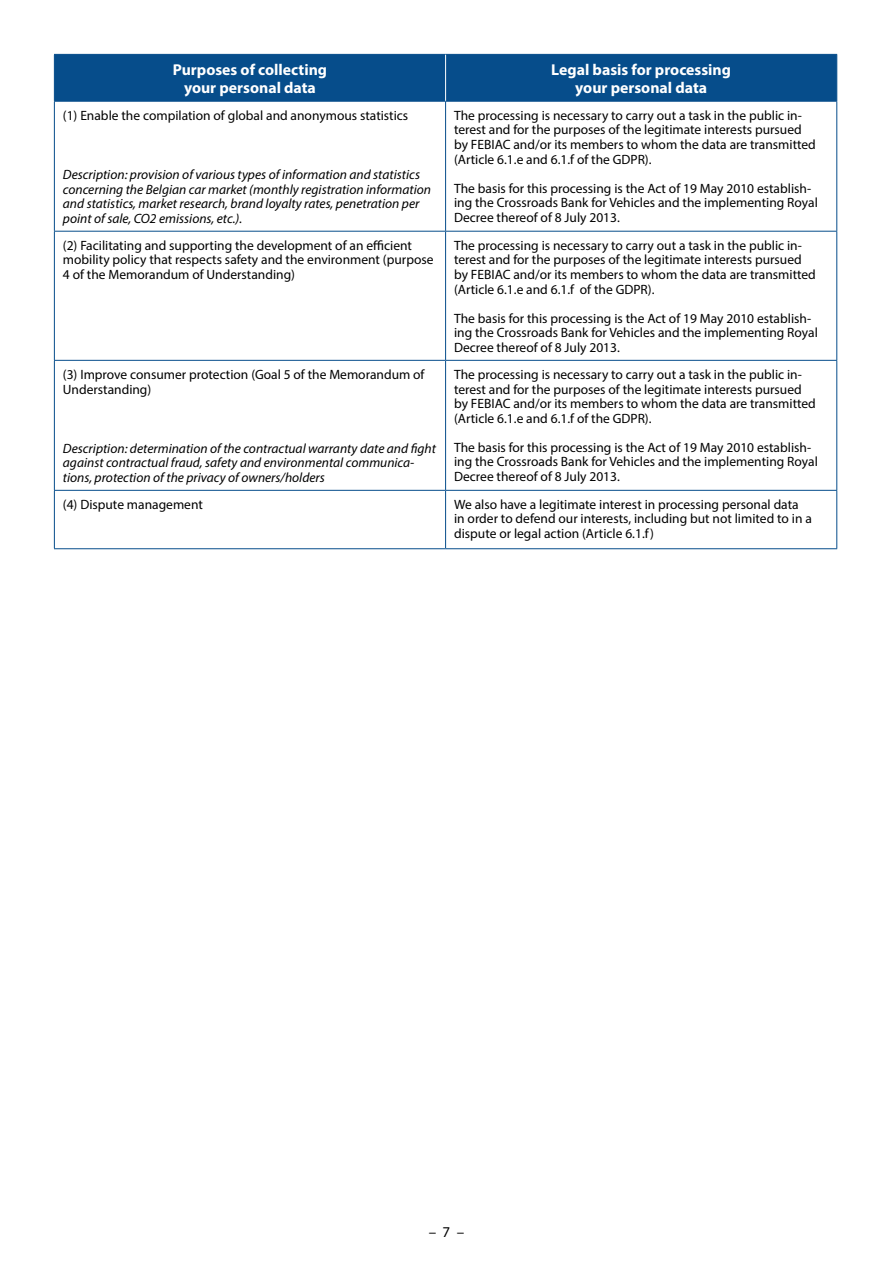
<style>
.page{position:relative;width:893px;height:1263px;background:#fff}
.page>*{position:absolute;margin:0;border:0;box-sizing:border-box;transform-origin:0 0}
.t1{font:700 15.75px/18px "Myriad Pro";color:#fff;text-align:center}
.t2{font:15px "Myriad Pro";color:#000}
.t3{font:13.5px/14.5px "Myriad Pro";color:#000}
.t4{font:italic 13.5px/14.5px "Myriad Pro";color:#000}
</style>
<div class="page">
<div style="left:55px;top:55px;width:781px;height:46px;background:#064d8b"></div>
<hr style="left:54px;top:54px;width:392px;height:1px;background:#064d8b">
<hr style="left:54px;top:55px;width:1px;height:46px;background:#064d8b">
<hr style="left:446px;top:54px;width:391px;height:1px;background:#064d8b">
<hr style="left:836px;top:55px;width:1px;height:46px;background:#064d8b">
<hr style="left:54px;top:101px;width:392px;height:1px;background:#064d8b">
<hr style="left:54px;top:102px;width:1px;height:129px;background:#064d8b">
<hr style="left:446px;top:101px;width:391px;height:1px;background:#064d8b">
<hr style="left:445px;top:102px;width:1px;height:129px;background:#064d8b">
<hr style="left:836px;top:102px;width:1px;height:129px;background:#064d8b">
<hr style="left:54px;top:231px;width:392px;height:1px;background:#064d8b">
<hr style="left:54px;top:232px;width:1px;height:128px;background:#064d8b">
<hr style="left:446px;top:231px;width:391px;height:1px;background:#064d8b">
<hr style="left:445px;top:232px;width:1px;height:128px;background:#064d8b">
<hr style="left:836px;top:232px;width:1px;height:128px;background:#064d8b">
<hr style="left:54px;top:360px;width:392px;height:1px;background:#064d8b">
<hr style="left:54px;top:361px;width:1px;height:129px;background:#064d8b">
<hr style="left:446px;top:360px;width:391px;height:1px;background:#064d8b">
<hr style="left:445px;top:361px;width:1px;height:129px;background:#064d8b">
<hr style="left:836px;top:361px;width:1px;height:129px;background:#064d8b">
<hr style="left:54px;top:490px;width:392px;height:1px;background:#064d8b">
<hr style="left:54px;top:491px;width:1px;height:57px;background:#064d8b">
<hr style="left:446px;top:490px;width:391px;height:1px;background:#064d8b">
<hr style="left:445px;top:491px;width:1px;height:57px;background:#064d8b">
<hr style="left:836px;top:491px;width:1px;height:57px;background:#064d8b">
<hr style="left:54px;top:548px;width:392px;height:1px;background:#064d8b">
<hr style="left:446px;top:548px;width:391px;height:1px;background:#064d8b">
<hr style="left:445px;top:55px;width:1px;height:46px;background:#fff">
<p class="t1" style="left:173px;top:60px;width:156px">Purposes of collecting your personal data</p>
<p class="t1" style="left:551px;top:60px;width:181px">Legal basis for processing your personal data</p>
<p class="t3" style="left:63px;top:108px;width:347px">(1) Enable the compilation of global and anonymous statistics</p>
<p class="t3" style="left:454px;top:108px;width:363px">The processing is necessary to carry out a task in the public in&shy;terest and for the purposes of the legitimate interests pursued by FEBIAC and/or its members to whom the data are transmitted (Article 6.1.e and 6.1.f of the GDPR).</p>
<p class="t3" style="left:454px;top:181px;width:365px">The basis for this processing is the Act of 19 May 2010 establish&shy;ing the Crossroads Bank for Vehicles and the implementing Royal<br>Decree thereof of 8 July 2013.</p>
<p class="t4" style="left:63px;top:167px;width:370px">Description: provision of various types of information and statistics concerning the Belgian car market (monthly registration information and statistics, market research, brand loyalty rates, penetration per point of sale, CO2 emissions, etc.).</p>
<p class="t3" style="left:63px;top:238px;width:372px">(2) Facilitating and supporting the development of an efficient mobility policy that respects safety and the environment (purpose<br>4 of the Memorandum of Understanding)</p>
<p class="t3" style="left:454px;top:238px;width:363px">The processing is necessary to carry out a task in the public in&shy;terest and for the purposes of the legitimate interests pursued by FEBIAC and/or its members to whom the data are transmitted (Article 6.1.e and 6.1.f of the GDPR).</p>
<p class="t3" style="left:454px;top:311px;width:365px">The basis for this processing is the Act of 19 May 2010 establish&shy;ing the Crossroads Bank for Vehicles and the implementing Royal<br>Decree thereof of 8 July 2013.</p>
<p class="t3" style="left:63px;top:367px;width:363px">(3) Improve consumer protection (Goal 5 of the Memorandum of<br>Understanding)</p>
<p class="t3" style="left:454px;top:367px;width:363px">The processing is necessary to carry out a task in the public in&shy;terest and for the purposes of the legitimate interests pursued by FEBIAC and/or its members to whom the data are transmitted (Article 6.1.e and 6.1.f of the GDPR).</p>
<p class="t3" style="left:454px;top:440px;width:365px">The basis for this processing is the Act of 19 May 2010 establish&shy;ing the Crossroads Bank for Vehicles and the implementing Royal<br>Decree thereof of 8 July 2013.</p>
<p class="t4" style="left:63px;top:441px;width:375px">Description: determination of the contractual warranty date and fight against contractual fraud, safety and environmental communica&shy;tions, protection of the privacy of owners/holders</p>
<p class="t3" style="left:63px;top:497px;width:142px">(4) Dispute management</p>
<p class="t3" style="left:454px;top:497px;width:359px">We also have a legitimate interest in processing personal data in order to defend our interests, including but not limited to in a dispute or legal action (Article 6.1.f)</p>
<p class="t2" style="left:429px;top:1223px;width:37px">– 7 –</p>
</div>
